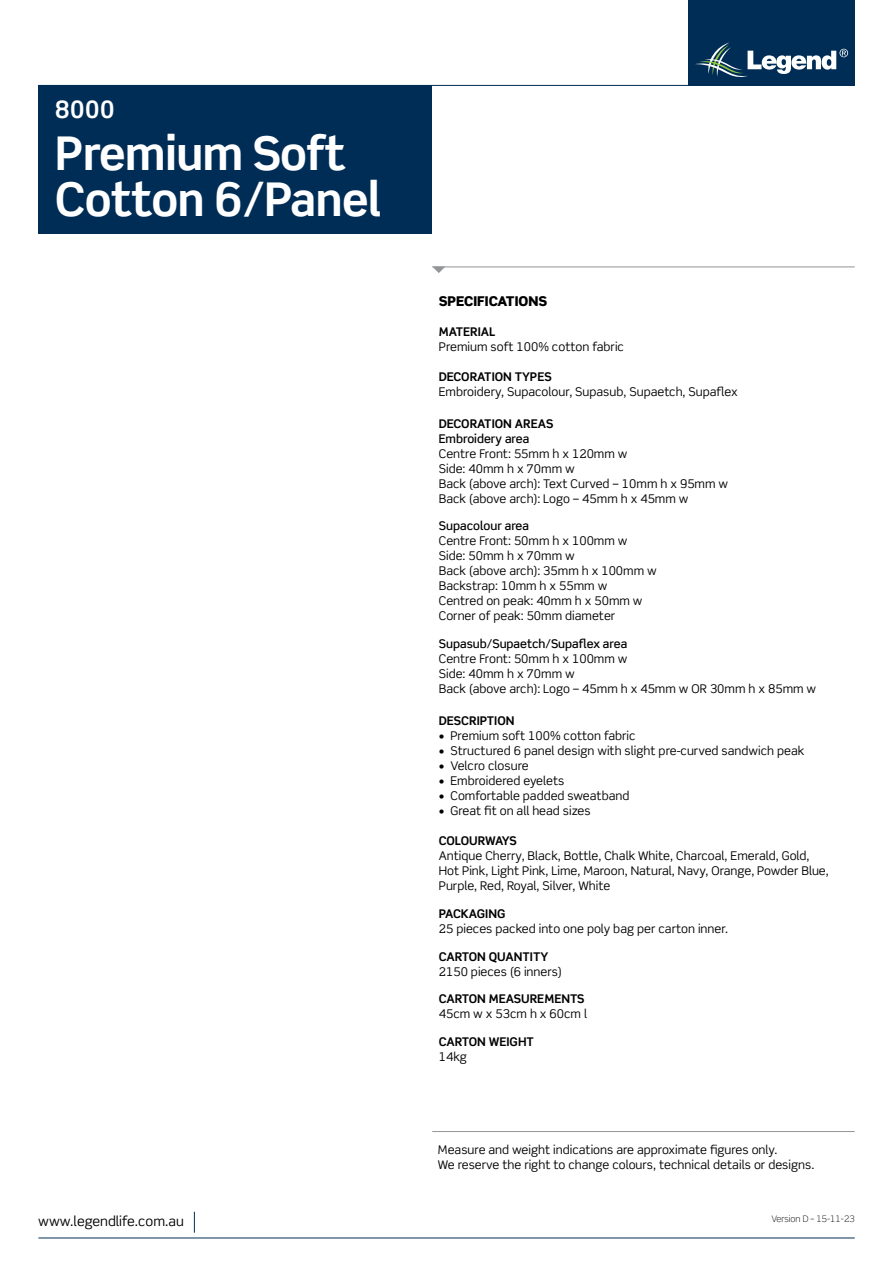
<style>
.page{position:relative;width:893px;height:1263px;background:#fff}
.page>*{position:absolute;margin:0;border:0;box-sizing:border-box;transform-origin:0 0}
.t1{font:700 46.5px/46.5px "Scene Std";letter-spacing:-.02em;color:#fff}
.t2{font:700 24px "Scene Std";color:#fff}
.t3{font:13.5px "Scene Std";color:#000}
.t4{font:900 13.5px "Scene Std";color:#000}
.t5{font:12px/15px "Scene Std";color:#000}
.t6{font:700 12px "Scene Std";color:#000}
.t7{font:500 12px "Scene Std";color:#000}
.t8{font:700 12px "Scene Std";letter-spacing:-.02em;color:#000}
.t9{font:300 9px "Scene Std";color:#000}
</style>
<div class="page">
<div style="left:38px;top:85px;width:394px;height:149px;background:#002d56"></div>
<hr style="left:432px;top:1131px;width:423px;height:1px;background:#939598">
<hr style="left:38px;top:85px;width:817px;height:1px;background:#002d56">
<hr style="left:38px;top:1237px;width:817px;height:1px;background:#002d56">
<svg style="left:194px;top:1212px;width:1px;height:21px"></svg>
<hr style="left:432px;top:267px;width:423px;height:1px;background:#939598">
<svg style="left:432px;top:267px;width:13px;height:6px"></svg>
<div style="left:688px;top:0;width:167px;height:86px;background:#002d56"></div>
<svg style="left:695px;top:43px;width:153px;height:34px"></svg>
<h2 class="t2" style="left:55px;top:94px;width:62px">8000</h2>
<h1 class="t1" style="left:55px;top:129px;width:328px">Premium Soft<br>Cotton 6/Panel</h1>
<p class="t4" style="left:439px;top:292px;width:110px">SPECIFICATIONS</p>
<p class="t6" style="left:439px;top:324px;width:58px">MATERIAL</p>
<p class="t5" style="left:439px;top:339px;width:187px">Premium soft 100% cotton fabric</p>
<p class="t6" style="left:439px;top:369px;width:114px">DECORATION TYPES</p>
<p class="t5" style="left:439px;top:384px;width:300px">Embroidery, Supacolour, Supasub, Supaetch, Supaflex</p>
<p class="t6" style="left:439px;top:416px;width:116px">DECORATION AREAS</p>
<p class="t7" style="left:439px;top:431px;width:92px">Embroidery area</p>
<p class="t5" style="left:439px;top:446px;width:291px">Centre Front: 55mm h x 120mm w<br>Side: 40mm h x 70mm w<br>Back (above arch): Text Curved – 10mm h x 95mm w<br>Back (above arch): Logo – 45mm h x 45mm w</p>
<p class="t7" style="left:439px;top:518px;width:92px">Supacolour area</p>
<p class="t5" style="left:439px;top:533px;width:220px">Centre Front: 50mm h x 100mm w<br>Side: 50mm h x 70mm w<br>Back (above arch): 35mm h x 100mm w<br>Backstrap: 10mm h x 55mm w<br>Centred on peak: 40mm h x 50mm w<br>Corner of peak: 50mm diameter</p>
<p class="t7" style="left:439px;top:636px;width:190px">Supasub/Supaetch/Supaflex area</p>
<p class="t5" style="left:439px;top:651px;width:379px">Centre Front: 50mm h x 100mm w<br>Side: 40mm h x 70mm w<br>Back (above arch): Logo – 45mm h x 45mm w OR 30mm h x 85mm w</p>
<p class="t6" style="left:439px;top:713px;width:77px">DESCRIPTION</p>
<p class="t5" style="left:439px;top:728px;width:198px">• Premium soft 100% cotton fabric</p>
<p class="t5" style="left:439px;top:743px;width:367px">• Structured 6 panel design with slight pre-curved sandwich peak</p>
<p class="t5" style="left:439px;top:758px;width:91px">• Velcro closure</p>
<p class="t5" style="left:439px;top:773px;width:127px">• Embroidered eyelets</p>
<p class="t5" style="left:439px;top:788px;width:192px">• Comfortable padded sweatband</p>
<p class="t5" style="left:439px;top:803px;width:153px">• Great fit on all head sizes</p>
<p class="t8" style="left:439px;top:833px;width:79px">COLOURWAYS</p>
<p class="t5" style="left:439px;top:848px;width:391px">Antique Cherry, Black, Bottle, Chalk White, Charcoal, Emerald, Gold,<br>Hot Pink, Light Pink, Lime, Maroon, Natural, Navy, Orange, Powder Blue,<br>Purple, Red, Royal, Silver, White</p>
<p class="t6" style="left:439px;top:906px;width:68px">PACKAGING</p>
<p class="t5" style="left:439px;top:921px;width:291px">25 pieces packed into one poly bag per carton inner.</p>
<p class="t6" style="left:439px;top:949px;width:111px">CARTON QUANTITY</p>
<p class="t5" style="left:439px;top:964px;width:124px">2150 pieces (6 inners)</p>
<p class="t6" style="left:439px;top:991px;width:147px">CARTON MEASUREMENTS</p>
<p class="t5" style="left:439px;top:1006px;width:150px">45cm w x 53cm h x 60cm l</p>
<p class="t6" style="left:439px;top:1034px;width:97px">CARTON WEIGHT</p>
<p class="t5" style="left:439px;top:1049px;width:30px">14kg</p>
<p class="t5" style="left:438px;top:1142px;width:378px">Measure and weight indications are approximate figures only.<br>We reserve the right to change colours, technical details or designs.</p>
<p class="t3" style="left:38px;top:1213px;width:147px">www.legendlife.com.au</p>
<p class="t9" style="left:771px;top:1213px;width:85px">Version D – 15-11-23</p>
</div>
